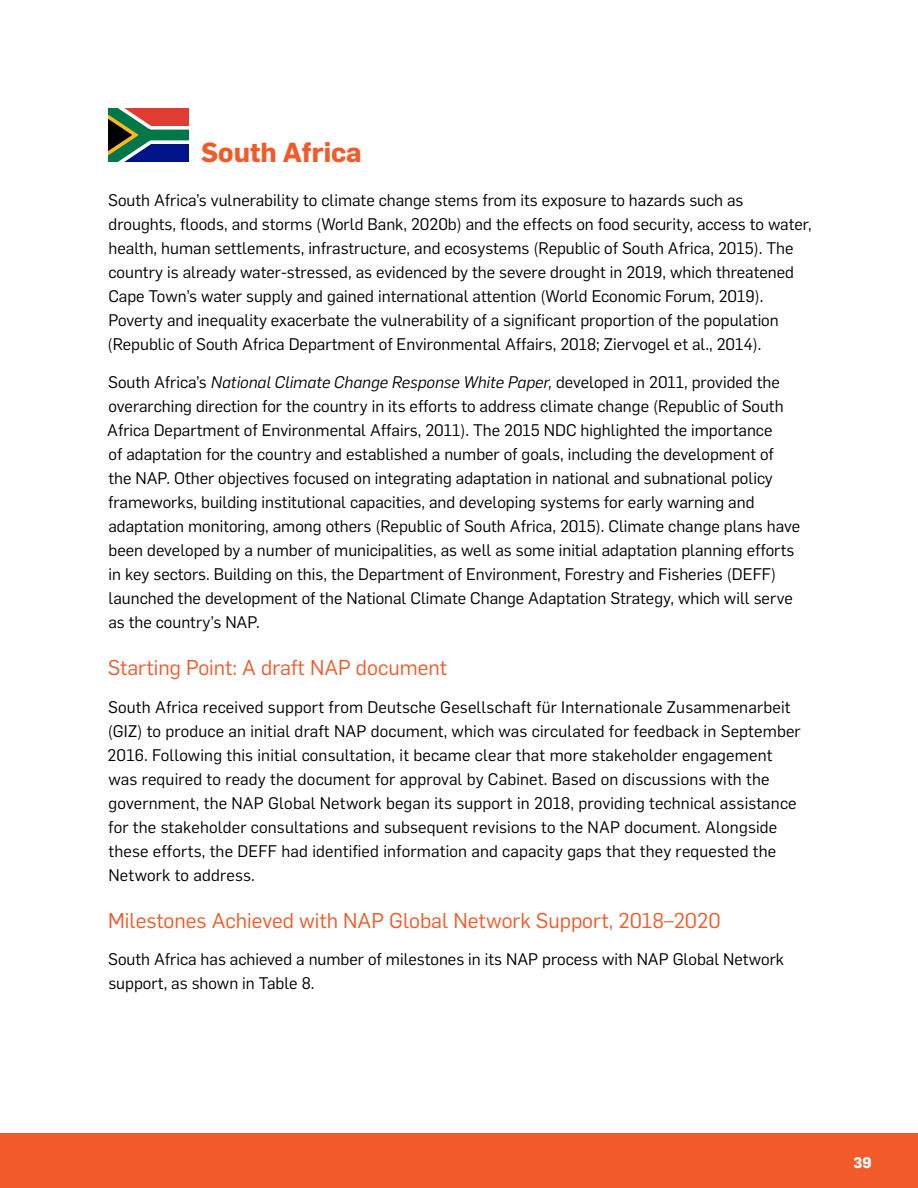
<style>
.page{position:relative;width:918px;height:1188px;background:#fff}
.page>*{position:absolute;margin:0;border:0;box-sizing:border-box;transform-origin:0 0}
.t1{font:700 27px "Flama";color:#f15a29}
.t2{font:21px "Flama";color:#f15a29}
.t3{font:16.5px/24px "Flama";color:#000}
.t4{font:700 15px "Flama";color:#fff}
.s1{font-style:italic}
</style>
<div class="page">
<div style="left:0;top:1133px;width:918px;height:55px;background:#f15a29"></div>
<svg style="left:108px;top:108px;width:81px;height:54px;background:#5c5f5e"></svg>
<h1 class="t1" style="left:201px;top:133px;width:162px">South Africa</h1>
<p class="t3" style="left:108px;top:187px;width:706px">South Africa’s vulnerability to climate change stems from its exposure to hazards such as droughts, floods, and storms (World Bank, 2020b) and the effects on food security, access to water, health, human settlements, infrastructure, and ecosystems (Republic of South Africa, 2015). The country is already water-stressed, as evidenced by the severe drought in 2019, which threatened Cape Town’s water supply and gained international attention (World Economic Forum, 2019).<br>Poverty and inequality exacerbate the vulnerability of a significant proportion of the population (Republic of South Africa Department of Environmental Affairs, 2018; Ziervogel et al., 2014).</p>
<p class="t3" style="left:107px;top:369px;width:695px">South Africa’s <span class="s1">National Climate Change Response White Paper,</span> developed in 2011, provided the overarching direction for the country in its efforts to address climate change (Republic of South Africa Department of Environmental Affairs, 2011). The 2015 NDC highlighted the importance<br>of adaptation for the country and established a number of goals, including the development of<br>the NAP. Other objectives focused on integrating adaptation in national and subnational policy frameworks, building institutional capacities, and developing systems for early warning and adaptation monitoring, among others (Republic of South Africa, 2015). Climate change plans have been developed by a number of municipalities, as well as some initial adaptation planning efforts in key sectors. Building on this, the Department of Environment, Forestry and Fisheries (DEFF) launched the development of the National Climate Change Adaptation Strategy, which will serve as the country’s NAP.</p>
<p class="t2" style="left:108px;top:653px;width:341px">Starting Point: A draft NAP document</p>
<p class="t3" style="left:108px;top:694px;width:695px">South Africa received support from Deutsche Gesellschaft für Internationale Zusammenarbeit (GIZ) to produce an initial draft NAP document, which was circulated for feedback in September 2016. Following this initial consultation, it became clear that more stakeholder engagement was required to ready the document for approval by Cabinet. Based on discussions with the government, the NAP Global Network began its support in 2018, providing technical assistance for the stakeholder consultations and subsequent revisions to the NAP document. Alongside these efforts, the DEFF had identified information and capacity gaps that they requested the Network to address.</p>
<p class="t2" style="left:108px;top:906px;width:614px">Milestones Achieved with NAP Global Network Support, 2018–2020</p>
<p class="t3" style="left:108px;top:946px;width:677px">South Africa has achieved a number of milestones in its NAP process with NAP Global Network support, as shown in Table 8.</p>
<p class="t4" style="left:854px;top:1152px;width:20px">39</p>
</div>
